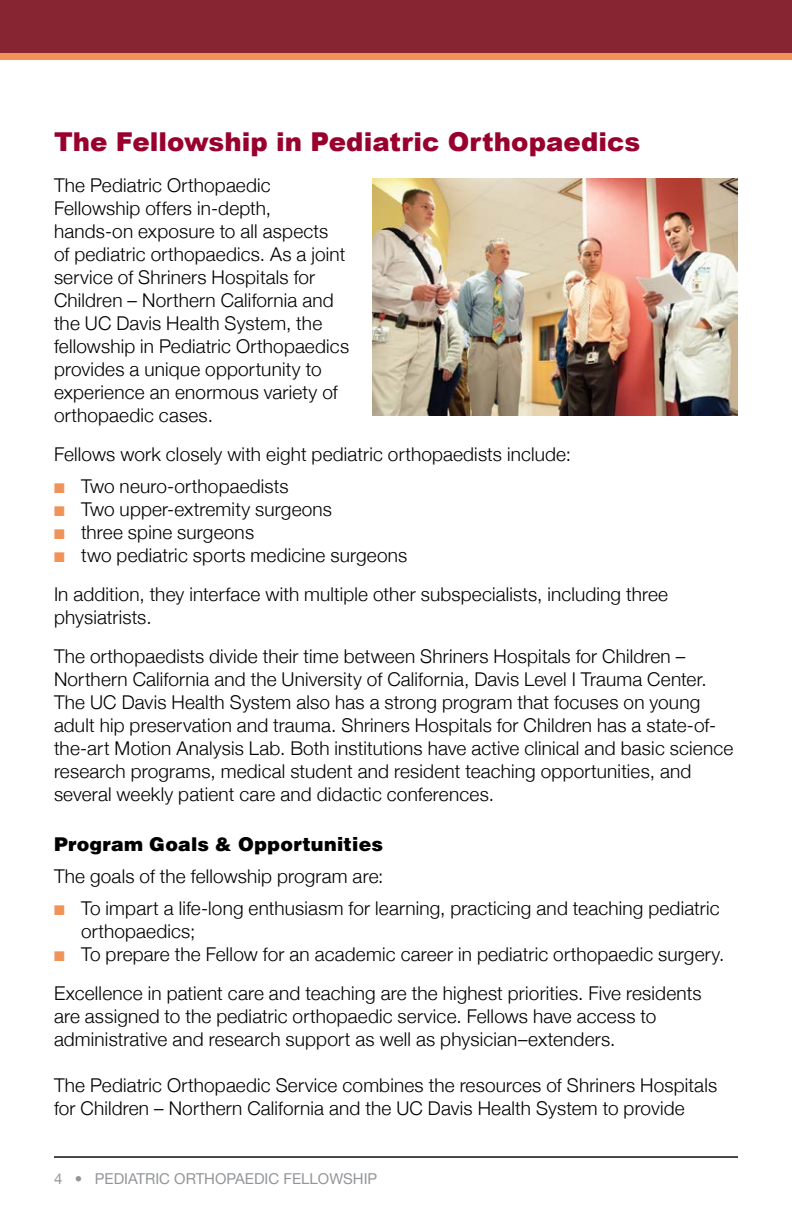
<style>
.page{position:relative;width:792px;height:1224px;background:#fff}
.page>*{position:absolute;margin:0;border:0;box-sizing:border-box;transform-origin:0 0}
.headline{font:900 26px "Arial";letter-spacing:.005em;color:#98002e}
.body_text{font:300 19px/23px "Helvetica Neue";letter-spacing:.01em;color:#000}
.Bullets___orange{font:300 19px/23px "Helvetica Neue";letter-spacing:.01em;color:#000}
.Subhead___black{font:900 19px "Helvetica";letter-spacing:.015em;color:#000}
.t1{font:15px "Helvetica Neue";color:#939598}
.s1{color:#ef9358}
</style>
<div class="page">
<div style="left:0;top:0;width:792px;height:53px;background:#882533"></div>
<hr style="left:54px;top:1156px;width:684px;height:2px;background:#000">
<div style="left:0;top:53px;width:792px;height:6px;background:#ef9358"></div>
<img style="left:372px;top:179px;width:366px;height:236px">
<p class="headline" style="left:54px;top:123px;width:588px">The Fellowship in Pediatric Orthopaedics</p>
<p class="body_text" style="left:54px;top:173px;width:297px">The Pediatric Orthopaedic<br>Fellowship offers in-depth, hands-on exposure to all aspects<br>of pediatric orthopaedics. As a joint service of Shriners Hospitals for<br>Children – Northern California and the UC Davis Health System, the fellowship in Pediatric Orthopaedics provides a unique opportunity to experience an enormous variety of orthopaedic cases.</p>
<p class="body_text" style="left:54px;top:442px;width:518px">Fellows work closely with eight pediatric orthopaedists include:</p>
<p class="body_text" style="left:54px;top:474px;width:236px"><span class="s1">■</span> Two neuro-orthopaedists</p>
<p class="body_text" style="left:54px;top:497px;width:280px"><span class="s1">■</span> Two upper-extremity surgeons</p>
<p class="body_text" style="left:54px;top:520px;width:202px"><span class="s1">■</span> three spine surgeons</p>
<p class="body_text" style="left:54px;top:543px;width:355px"><span class="s1">■</span> two pediatric sports medicine surgeons</p>
<p class="Bullets___orange" style="left:54px;top:582px;width:616px">In addition, they interface with multiple other subspecialists, including three physiatrists.</p>
<p class="body_text" style="left:54px;top:644px;width:681px">The orthopaedists divide their time between Shriners Hospitals for Children – Northern California and the University of California, Davis Level I Trauma Center.<br>The UC Davis Health System also has a strong program that focuses on young adult hip preservation and trauma. Shriners Hospitals for Children has a state-of&shy;the-art Motion Analysis Lab. Both institutions have active clinical and basic science research programs, medical student and resident teaching opportunities, and several weekly patient care and didactic conferences.</p>
<p class="Subhead___black" style="left:54px;top:832px;width:331px">Program Goals &amp; Opportunities</p>
<p class="body_text" style="left:54px;top:864px;width:331px">The goals of the fellowship program are:</p>
<p class="body_text" style="left:81px;top:896px;width:640px;text-indent:-27px"><span class="s1">■</span> To impart a life-long enthusiasm for learning, practicing and teaching pediatric orthopaedics;</p>
<p class="body_text" style="left:54px;top:942px;width:672px"><span class="s1">■</span> To prepare the Fellow for an academic career in pediatric orthopaedic surgery.</p>
<p class="body_text" style="left:54px;top:981px;width:649px">Excellence in patient care and teaching are the highest priorities. Five residents are assigned to the pediatric orthopaedic service. Fellows have access to administrative and research support as well as physician–extenders.</p>
<p class="body_text" style="left:54px;top:1073px;width:665px">The Pediatric Orthopaedic Service combines the resources of Shriners Hospitals for Children – Northern California and the UC Davis Health System to provide</p>
<p class="t1" style="left:54px;top:1170px;width:325px">4 • PEDIATRIC ORTHOPAEDIC FELLOWSHIP</p>
</div>
